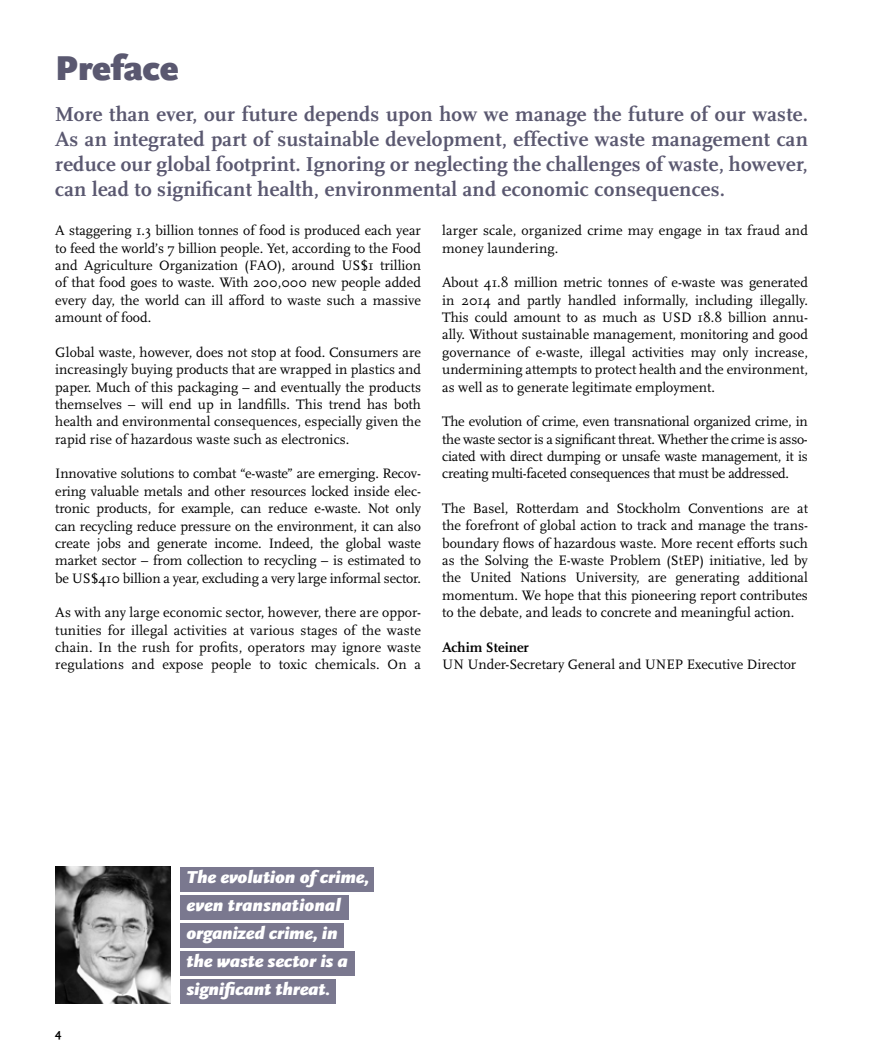
<style>
.page{position:relative;width:876px;height:1063px;background:#fff}
.page>*{position:absolute;margin:0;border:0;box-sizing:border-box;transform-origin:0 0}
.t1{font:900 36px "Scala Sans";color:#5a5870}
.t2{font:700 21px/24.8px "Scala";letter-spacing:.01em;color:#5a5870;text-align:justify}
.t3{font:italic 900 18px/27.9px "Scala Sans";letter-spacing:-.01em;color:#fff}
.t4{font:14.25px/17.4px "Scala";color:#000;text-align:justify}
.t5{font:700 14.25px "Scala";color:#000}
.t6{font:700 12px "Scala Sans";color:#000}
</style>
<div class="page">
<img style="left:55px;top:867px;width:116px;height:136px">
<div style="left:180px;top:867px;width:194px;height:24px;background:#7a788f"></div>
<div style="left:180px;top:895px;width:168px;height:24px;background:#7a788f"></div>
<div style="left:180px;top:951px;width:174px;height:24px;background:#7a788f"></div>
<div style="left:180px;top:923px;width:163px;height:24px;background:#7a788f"></div>
<div style="left:180px;top:979px;width:156px;height:24px;background:#7a788f"></div>
<h1 class="t1" style="left:55px;top:49px;width:125px">Preface</h1>
<p class="t2" style="left:55px;top:102px;width:754px">More than ever, our future depends upon how we manage the future of our waste.<br>As an integrated part of sustainable development, effective waste management can reduce our global footprint. Ignoring or neglecting the challenges of waste, however, can lead to significant health, environmental and economic consequences.</p>
<p class="t4" style="left:55px;top:222px;width:367px">A staggering 1.3 billion tonnes of food is produced each year to feed the world’s 7 billion people. Yet, according to the Food and Agriculture Organization (FAO), around US$1 trillion of that food goes to waste. With 200,000 new people added every day, the world can ill afford to waste such a massive amount of food.</p>
<p class="t4" style="left:55px;top:344px;width:367px">Global waste, however, does not stop at food. Consumers are increasingly buying products that are wrapped in plastics and paper. Much of this packaging – and eventually the products themselves – will end up in landfills. This trend has both health and environmental consequences, especially given the rapid rise of hazardous waste such as electronics.</p>
<p class="t4" style="left:55px;top:465px;width:367px">Innovative solutions to combat “e-waste” are emerging. Recov&shy;ering valuable metals and other resources locked inside elec&shy;tronic products, for example, can reduce e-waste. Not only can recycling reduce pressure on the environment, it can also create jobs and generate income. Indeed, the global waste market sector – from collection to recycling – is estimated to be US$410 billion a year, excluding a very large informal sector.</p>
<p class="t4" style="left:55px;top:604px;width:367px">As with any large economic sector, however, there are oppor&shy;tunities for illegal activities at various stages of the waste chain. In the rush for profits, operators may ignore waste regulations and expose people to toxic chemicals. On a</p>
<p class="t4" style="left:442px;top:222px;width:367px">larger scale, organized crime may engage in tax fraud and money laundering.</p>
<p class="t4" style="left:442px;top:274px;width:367px">About 41.8 million metric tonnes of e-waste was generated in 2014 and partly handled informally, including illegally.<br>This could amount to as much as USD 18.8 billion annu&shy;ally. Without sustainable management, monitoring and good governance of e-waste, illegal activities may only increase, undermining attempts to protect health and the environment, as well as to generate legitimate employment.</p>
<p class="t4" style="left:442px;top:413px;width:367px">The evolution of crime, even transnational organized crime, in the waste sector is a significant threat. Whether the crime is asso&shy;ciated with direct dumping or unsafe waste management, it is creating multi-faceted consequences that must be addressed.</p>
<p class="t4" style="left:442px;top:500px;width:367px">The Basel, Rotterdam and Stockholm Conventions are at the forefront of global action to track and manage the trans&shy;boundary flows of hazardous waste. More recent efforts such as the Solving the E-waste Problem (StEP) initiative, led by the United Nations University, are generating additional momentum. We hope that this pioneering report contributes to the debate, and leads to concrete and meaningful action.</p>
<p class="t5" style="left:442px;top:639px;width:88px">Achim Steiner</p>
<p class="t4" style="left:442px;top:656px;width:356px">UN Under-Secretary General and UNEP Executive Director</p>
<p class="t6" style="left:55px;top:1027px;width:8px">4</p>
<p class="t3" style="left:187px;top:864px;width:184px">The evolution of crime, even transnational organized crime, in<br>the waste sector is a significant threat.</p>
</div>
